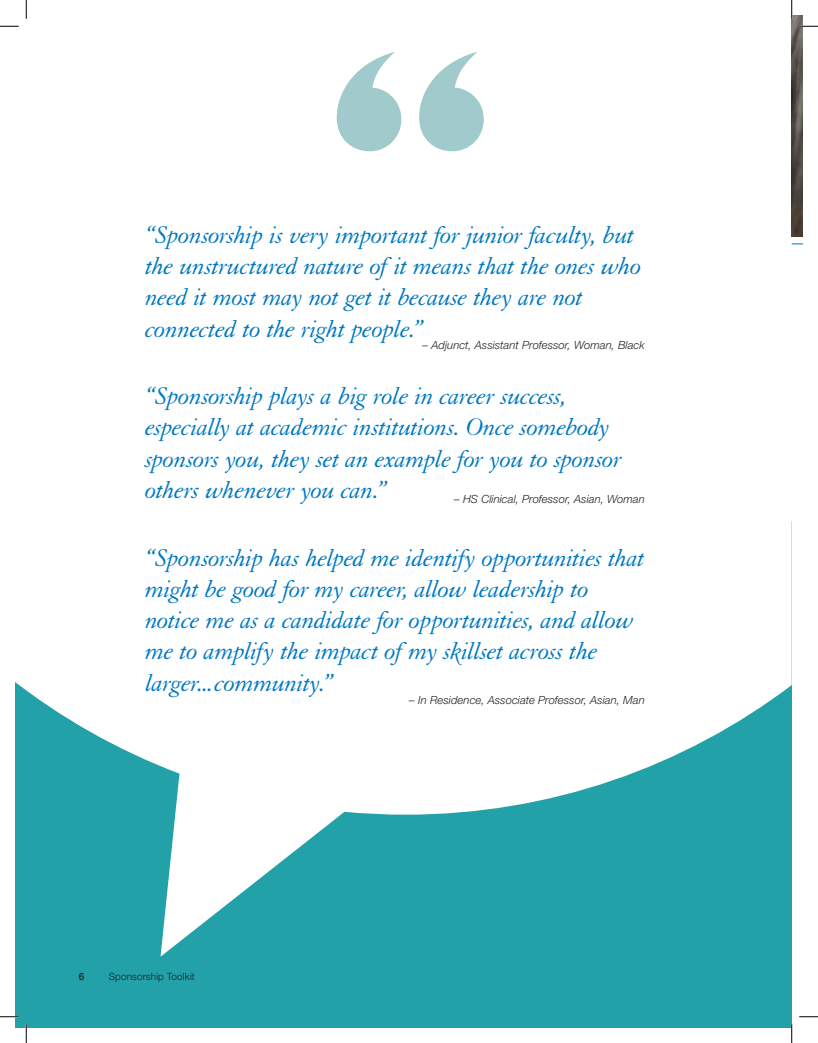
<style>
.page{position:relative;width:818px;height:1043px;background:#fff}
.page>*{position:absolute;margin:0;border:0;box-sizing:border-box;transform-origin:0 0}
.t1{font:italic 26.25px/31.2px "Granjon LT Std";letter-spacing:-.02em;color:#0078c0}
.Quote_attribution{font:italic 300 11.25px "Helvetica Neue LT Std";letter-spacing:.005em;color:#231f20}
.t2{font:300 10px "Helvetica Neue LT Std";letter-spacing:.01em;color:#231f20}
.t3{font:500 10px "Helvetica Neue LT Std";color:#231f20}
</style>
<div class="page">
<div style="left:15px;top:521px;width:776px;height:507px;background:#22a1a9"></div>
<svg style="left:15px;top:521px;width:776px;height:435px;fill:#fff"></svg>
<svg style="left:337px;top:52px;width:146px;height:99px"></svg>
<img style="left:791px;top:15px;width:11px;height:221px">
<svg style="left:0;top:25px;width:19px;height:2px"></svg>
<svg style="left:799px;top:25px;width:19px;height:2px"></svg>
<svg style="left:0;top:1016px;width:19px;height:1px"></svg>
<svg style="left:799px;top:1016px;width:19px;height:1px"></svg>
<svg style="left:25px;top:0;width:2px;height:19px"></svg>
<svg style="left:25px;top:1024px;width:2px;height:18px"></svg>
<svg style="left:791px;top:0;width:1px;height:19px"></svg>
<svg style="left:790px;top:1024px;width:2px;height:18px"></svg>
<p class="t1" style="left:146px;top:220px;width:497px">“Sponsorship is very important for junior faculty, but the unstructured nature of it means that the ones who need it most may not get it because they are not connected to the right people.”</p>
<p class="Quote_attribution" style="left:422px;top:338px;width:224px">– Adjunct, Assistant Professor, Woman, Black</p>
<p class="t1" style="left:146px;top:381px;width:478px">“Sponsorship plays a big role in career success, especially at academic institutions. Once somebody sponsors you, they set an example for you to sponsor others whenever you can.”</p>
<p class="Quote_attribution" style="left:454px;top:492px;width:192px">– HS Clinical, Professor, Asian, Woman</p>
<p class="t1" style="left:146px;top:542px;width:501px">“Sponsorship has helped me identify opportunities that might be good for my career, allow leadership to notice me as a candidate for opportunities, and allow me to amplify the impact of my skillset across the larger...community.”</p>
<p class="Quote_attribution" style="left:409px;top:693px;width:237px">– In Residence, Associate Professor, Asian, Man</p>
<p class="t3" style="left:79px;top:970px;width:7px">6</p>
<p class="t2" style="left:109px;top:970px;width:88px">Sponsorship Toolkit</p>
</div>
